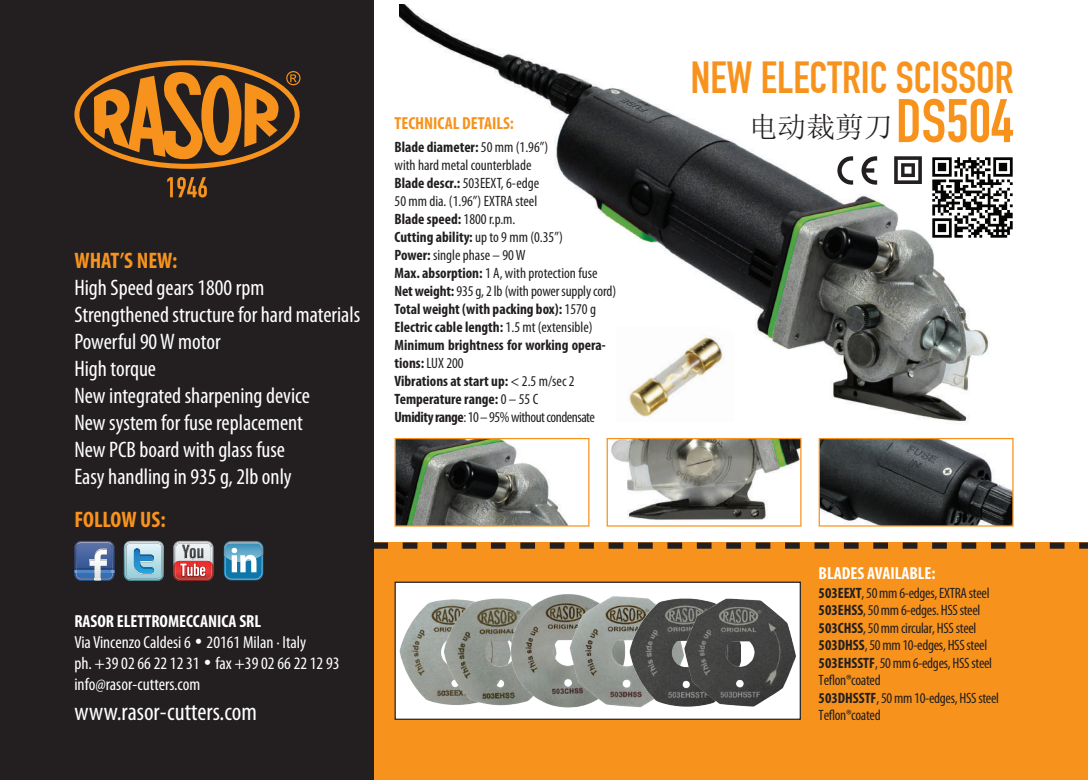
<style>
.page{position:relative;width:1088px;height:780px;background:#fff}
.page>*{position:absolute;margin:0;border:0;box-sizing:border-box;transform-origin:0 0}
.t1{font:60.38px "DIN Engschrift";color:#f7931d}
.t2{font:44px "DIN Engschrift";color:#f7931d}
.t3{font:28.75px "Sim Sun";color:#231f20}
.t4{font:condensed 25px "Myriad Pro";color:#fff}
.t5{font:condensed 22.5px/27px "Myriad Pro";color:#fff}
.t6{font:700 condensed 22.5px "Myriad Pro";color:#f7931d}
.t7{font:condensed 17.5px/21px "Myriad Pro";color:#fff}
.t8{font:700 condensed 17.5px "Myriad Pro";color:#f7931d}
.t9{font:700 condensed 17.5px "Myriad Pro";color:#fff}
.t10{font:condensed 15px/18px "Myriad Pro";color:#231f20}
.t11{font:condensed 15px/17.5px "Myriad Pro";letter-spacing:-.02em;color:#231f20}
.s1{font-weight:700}
.s2{font-family:"Swiss 721 BT";font-stretch:normal}
</style>
<div class="page">
<div style="left:369px;top:542px;width:719px;height:238px;background:#f7931d"></div>
<img style="left:611px;top:440px;width:188px;height:80px">
<div style="left:606px;top:438px;width:195px;height:88px;border:1px solid #f7931d"></div>
<img style="left:399px;top:4px;width:589px;height:418px">
<div style="left:0;top:0;width:373px;height:780px;background:#231f20"></div>
<img style="left:615px;top:326px;width:120px;height:95px">
<img style="left:821px;top:440px;width:190px;height:84px">
<div style="left:819px;top:438px;width:194px;height:88px;border:1px solid #f7931d"></div>
<img style="left:396px;top:440px;width:172px;height:84px">
<div style="left:394px;top:438px;width:195px;height:88px;border:1px solid #f7931d"></div>
<svg style="left:167px;top:177px;width:40px;height:20px"></svg>
<svg style="left:74px;top:60px;width:226px;height:109px"></svg>
<svg style="left:124px;top:541px;width:40px;height:40px;background:#8fbed1"></svg>
<svg style="left:173px;top:541px;width:40px;height:40px;background:#c48a8b"></svg>
<svg style="left:74px;top:541px;width:40px;height:40px"></svg>
<img style="left:76px;top:542px;width:37px;height:7px">
<div style="left:395px;top:582px;width:405px;height:137px;background:#fff"></div>
<div style="left:394px;top:581px;width:407px;height:138px;border:1px solid #231f20"></div>
<img style="left:394px;top:581px;width:118px;height:135px">
<img style="left:432px;top:583px;width:80px;height:124px">
<img style="left:511px;top:589px;width:58px;height:123px">
<img style="left:569px;top:594px;width:227px;height:114px">
<img style="left:618px;top:594px;width:122px;height:126px">
<svg style="left:373px;top:542px;width:715px;height:6px"></svg>
<svg style="left:894px;top:156px;width:28px;height:28px"></svg>
<svg style="left:837px;top:156px;width:16px;height:29px"></svg>
<svg style="left:861px;top:156px;width:16px;height:29px"></svg>
<svg style="left:224px;top:541px;width:39px;height:39px;background:#65a3c2"></svg>
<img style="left:932px;top:157px;width:81px;height:81px">
<h3 class="t6" style="left:74px;top:246px;width:105px">WHAT’S NEW:</h3>
<h3 class="t5" style="left:74px;top:273px;width:287px">High Speed gears 1800 rpm<br>Strengthened structure for hard materials<br>Powerful 90 W motor<br>High torque<br>New integrated sharpening device<br>New system for fuse replacement<br>New PCB board with glass fuse<br>Easy handling in 935 g, 2lb only</h3>
<h3 class="t6" style="left:74px;top:505px;width:93px">FOLLOW US:</h3>
<p class="t8" style="left:394px;top:112px;width:121px">TECHNICAL DETAILS:</p>
<p class="t10" style="left:394px;top:138px;width:223px"><span class="s1">Blade diameter:</span> 50 mm (1.96”)<br>with hard metal counterblade<br><span class="s1">Blade descr.:</span> 503EEXT, 6-edge<br>50 mm dia. (1.96”) EXTRA steel<br><span class="s1">Blade speed:</span> 1800 r.p.m.<br><span class="s1">Cutting ability:</span> up to 9 mm (0.35”)<br><span class="s1">Power:</span> single phase – 90 W<br><span class="s1">Max. absorption:</span> 1 A, with protection fuse <span class="s1">Net weight:</span> 935 g, 2 lb (with power supply cord)<br><span class="s1">Total weight (with packing box):</span> 1570 g <span class="s1">Electric cable length:</span> 1.5 mt (extensible)<br><span class="s1">Minimum brightness for working opera&shy;tions:</span> LUX 200<br><span class="s1">Vibrations at start up:</span> &lt; 2.5 m/sec 2<br><span class="s1">Temperature range:</span> 0 – 55 C<br><span class="s1">Umidity range</span>: 10 – 95% without condensate</p>
<p class="t7" style="left:74px;top:610px;width:267px"><span class="s1">RASOR ELETTROMECCANICA SRL<br></span>Via Vincenzo Caldesi 6 <span class="s2">•</span> 20161 Milan ∙ Italy<br>ph. +39 02 66 22 12 31 <span class="s2">•</span> fax +39 02 66 22 12 93 info@rasor-cutters.com</p>
<h3 class="t4" style="left:74px;top:696px;width:184px">www.rasor-cutters.com</h3>
<h2 class="t2" style="left:691px;top:52px;width:324px">NEW ELECTRIC SCISSOR</h2>
<h1 class="t1" style="left:896px;top:85px;width:119px">DS504</h1>
<h3 class="t3" style="left:749px;top:112px;width:145px">电动裁剪刀</h3>
<p class="t9" style="left:819px;top:562px;width:118px">BLADES AVAILABLE:</p>
<p class="t11" style="left:819px;top:583px;width:182px"><span class="s1">503EEXT</span>, 50 mm 6-edges, EXTRA steel<br><span class="s1">503EHSS</span>, 50 mm 6-edges. HSS steel<br><span class="s1">503CHSS</span>, 50 mm circular, HSS steel<br><span class="s1">503DHSS</span>, 50 mm 10-edges, HSS steel<br><span class="s1">503EHSSTF</span>, 50 mm 6-edges, HSS steel<br>Teflon®coated<br><span class="s1">503DHSSTF</span>, 50 mm 10-edges, HSS steel<br>Teflon®coated</p>
</div>
